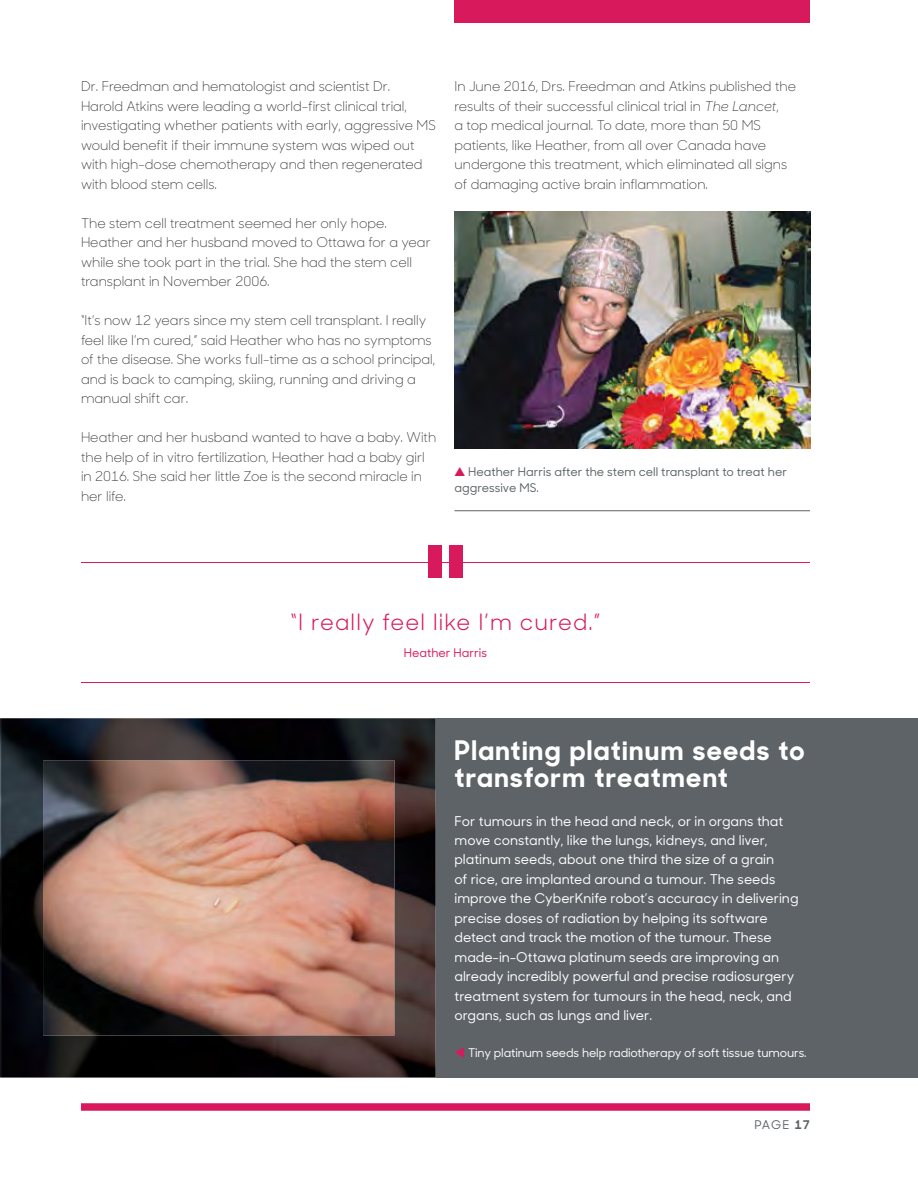
<style>
.page{position:relative;width:918px;height:1188px;background:#fff}
.page>*{position:absolute;margin:0;border:0;box-sizing:border-box;transform-origin:0 0}
.t1{font:700 27px/27px "Sharp Sans No 1";letter-spacing:.05em;color:#fff}
.t2{font:22.5px "Sharp Sans No 1";letter-spacing:.05em;color:#d8195c}
.t3{font:300 13.5px/19.5px "Sharp Sans No 1";color:#231f20}
.t4{font:500 13.5px/19.5px "Sharp Sans No 1";color:#fff}
.t5{font:500 12px/16.5px "Sharp Sans No 1";color:#5d6367}
.t6{font:500 12px "Sharp Sans No 1";letter-spacing:-.01em;color:#fff}
.t7{font:500 12px "Sharp Sans No 1";color:#d8195c}
.s1{font-style:italic}
.s2{color:#d8195c}
.s3{font-weight:700}
</style>
<div class="page">
<img style="left:1px;top:718px;width:435px;height:360px">
<div style="left:437px;top:718px;width:481px;height:360px;background:#5d6367"></div>
<hr style="left:455px;top:510px;width:355px;height:1px;background:#5d6367">
<div style="left:455px;top:0;width:355px;height:22px;background:#d8195c"></div>
<img style="left:455px;top:212px;width:355px;height:237px">
<hr style="left:81px;top:562px;width:729px;height:1px;background:#d8195c">
<hr style="left:81px;top:682px;width:729px;height:1px;background:#d8195c">
<div style="left:429px;top:545px;width:13px;height:33px;background:#d8195c"></div>
<div style="left:449px;top:545px;width:13px;height:33px;background:#d8195c"></div>
<div style="left:81px;top:1103px;width:729px;height:8px;background:#d8195c"></div>
<p class="t3" style="left:81px;top:78px;width:356px">Dr. Freedman and hematologist and scientist Dr.<br>Harold Atkins were leading a world-first clinical trial, investigating whether patients with early, aggressive MS would benefit if their immune system was wiped out with high-dose chemotherapy and then regenerated with blood stem cells.</p>
<p class="t3" style="left:81px;top:215px;width:351px">The stem cell treatment seemed her only hope.<br>Heather and her husband moved to Ottawa for a year while she took part in the trial. She had the stem cell transplant in November 2006.</p>
<p class="t3" style="left:81px;top:312px;width:356px">“It’s now 12 years since my stem cell transplant. I really feel like I’m cured,” said Heather who has no symptoms of the disease. She works full-time as a school principal, and is back to camping, skiing, running and driving a manual shift car.</p>
<p class="t3" style="left:81px;top:429px;width:357px">Heather and her husband wanted to have a baby. With the help of in vitro fertilization, Heather had a baby girl in 2016. She said her little Zoe is the second miracle in her life.</p>
<p class="t3" style="left:455px;top:78px;width:343px">In June 2016, Drs. Freedman and Atkins published the results of their successful clinical trial in <span class="s1">The Lancet</span>,<br>a top medical journal. To date, more than 50 MS patients, like Heather, from all over Canada have undergone this treatment, which eliminated all signs of damaging active brain inflammation.</p>
<p class="t5" style="left:455px;top:465px;width:334px"><span class="s2">▲</span> Heather Harris after the stem cell transplant to treat her aggressive MS.</p>
<h2 class="t2" style="left:290px;top:614px;width:312px">“I really feel like I’m cured.”</h2>
<p class="t7" style="left:404px;top:648px;width:85px">Heather Harris</p>
<h1 class="t1" style="left:455px;top:739px;width:352px">Planting platinum seeds to transform treatment</h1>
<p class="t4" style="left:455px;top:812px;width:346px">For tumours in the head and neck, or in organs that move constantly, like the lungs, kidneys, and liver, platinum seeds, about one third the size of a grain<br>of rice, are implanted around a tumour. The seeds improve the CyberKnife robot’s accuracy in delivering precise doses of radiation by helping its software detect and track the motion of the tumour. These made-in-Ottawa platinum seeds are improving an already incredibly powerful and precise radiosurgery treatment system for tumours in the head, neck, and organs, such as lungs and liver.</p>
<p class="t6" style="left:455px;top:1048px;width:354px"><span class="s2">◄</span> Tiny platinum seeds help radiotherapy of soft tissue tumours.</p>
<p class="t5" style="left:754px;top:1118px;width:57px">PAGE <span class="s3">17</span></p>
</div>
